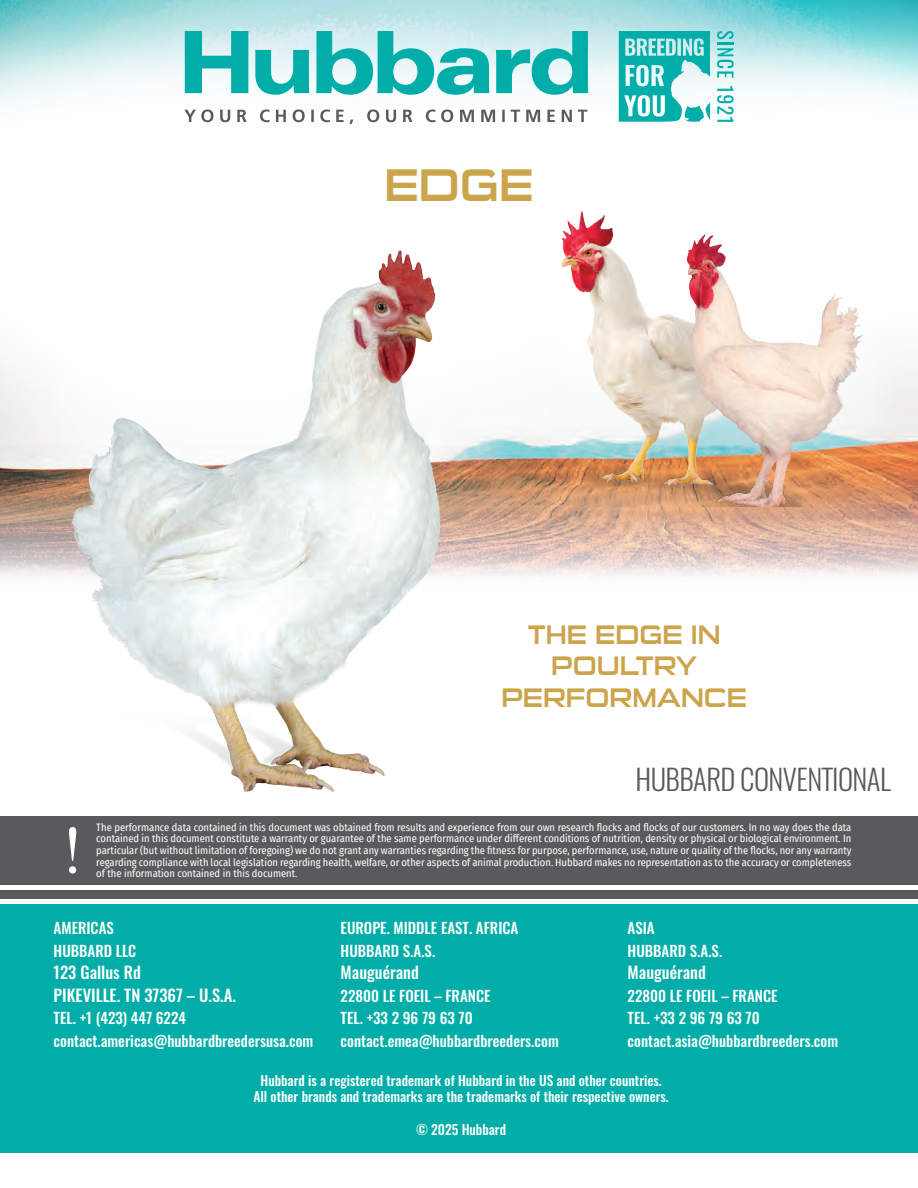
<style>
.page{position:relative;width:918px;height:1188px;background:#fff}
.page>*{position:absolute;margin:0;border:0;box-sizing:border-box;transform-origin:0 0}
.t1{font:45px "Sui Generis Rg";color:#cba44c}
.t2{font:300 28.8px "Oswald";letter-spacing:-.02em;color:#5a5a5d}
.t3{font:26.4px "Sui Generis Rg";color:#cba44c}
.t4{font:500 16.5px "Oswald";color:#fff}
.t5{font:500 15px "Oswald";color:#fff}
.t6{font:500 13.5px "Oswald";color:#fff}
.t7{font:10.5px/11.7px "Fira Sans Condensed";color:#fff;text-align:justify}
</style>
<div class="page">
<div style="left:0;top:904px;width:918px;height:248px;background:#00ada8"></div>
<div style="left:0;top:816px;width:918px;height:68px;background:#5a5a5d"></div>
<div style="left:0;top:890px;width:918px;height:8px;background:#5a5a5d"></div>
<img style="left:0;top:0;width:918px;height:122px">
<img style="left:525px;top:355px;width:393px;height:221px">
<img style="left:555px;top:210px;width:129px;height:289px">
<img style="left:684px;top:234px;width:204px;height:273px">
<svg style="left:619px;top:31px;width:91px;height:91px"></svg>
<svg style="left:717px;top:31px;width:17px;height:47px"></svg>
<svg style="left:717px;top:86px;width:17px;height:36px"></svg>
<svg style="left:185px;top:31px;width:63px;height:62px"></svg>
<svg style="left:255px;top:50px;width:54px;height:45px;background:#55c7c5"></svg>
<svg style="left:316px;top:31px;width:173px;height:64px;background:#6acdcc"></svg>
<svg style="left:496px;top:31px;width:92px;height:64px;background:#6ececd"></svg>
<svg style="left:184px;top:109px;width:403px;height:15px"></svg>
<img style="left:0;top:250px;width:525px;height:543px">
<svg style="left:69px;top:754px;width:7px;height:39px"></svg>
<p class="t1" style="left:384px;top:159px;width:151px">EDGE</p>
<p class="t3" style="left:528px;top:619px;width:194px">THE EDGE IN</p>
<p class="t3" style="left:551px;top:651px;width:147px">POULTRY</p>
<p class="t3" style="left:501px;top:683px;width:247px">PERFORMANCE</p>
<p class="t2" style="left:636px;top:760px;width:257px">HUBBARD CONVENTIONAL</p>
<p class="t7" style="left:96px;top:821px;width:757px">The performance data contained in this document was obtained from results and experience from our own research flocks and flocks of our customers. In no way does the data contained in this document constitute a warranty or guarantee of the same performance under different conditions of nutrition, density or physical or biological environment. In particular (but without limitation of foregoing) we do not grant any warranties regarding the fitness for purpose, performance, use, nature or quality of the flocks, nor any warranty regarding compliance with local legislation regarding health, welfare, or other aspects of animal production. Hubbard makes no representation as to the accuracy or completeness of the information contained in this document.</p>
<p class="t5" style="left:54px;top:920px;width:62px">AMERICAS</p>
<p class="t5" style="left:54px;top:943px;width:84px">HUBBARD LLC</p>
<p class="t4" style="left:54px;top:964px;width:89px">123 Gallus Rd</p>
<p class="t4" style="left:54px;top:987px;width:184px">PIKEVILLE. TN 37367 – U.S.A.</p>
<p class="t5" style="left:54px;top:1010px;width:134px">TEL. +1 (423) 447 6224</p>
<p class="t5" style="left:54px;top:1033px;width:261px">contact.americas@hubbardbreedersusa.com</p>
<p class="t5" style="left:628px;top:920px;width:29px">ASIA</p>
<p class="t5" style="left:628px;top:943px;width:96px">HUBBARD S.A.S.</p>
<p class="t4" style="left:628px;top:964px;width:80px">Mauguérand</p>
<p class="t5" style="left:628px;top:988px;width:151px">22800 LE FOEIL – FRANCE</p>
<p class="t5" style="left:628px;top:1010px;width:134px">TEL. +33 2 96 79 63 70</p>
<p class="t5" style="left:628px;top:1033px;width:212px">contact.asia@hubbardbreeders.com</p>
<p class="t6" style="left:260px;top:1073px;width:403px">Hubbard is a registered trademark of Hubbard in the US and other countries.</p>
<p class="t6" style="left:253px;top:1090px;width:417px">All other brands and trademarks are the trademarks of their respective owners.</p>
<p class="t6" style="left:416px;top:1123px;width:92px">© 2025 Hubbard</p>
<p class="t5" style="left:341px;top:920px;width:179px">EUROPE. MIDDLE EAST. AFRICA</p>
<p class="t5" style="left:341px;top:943px;width:96px">HUBBARD S.A.S.</p>
<p class="t4" style="left:341px;top:964px;width:80px">Mauguérand</p>
<p class="t5" style="left:341px;top:988px;width:151px">22800 LE FOEIL – FRANCE</p>
<p class="t5" style="left:341px;top:1010px;width:134px">TEL. +33 2 96 79 63 70</p>
<p class="t5" style="left:341px;top:1033px;width:220px">contact.emea@hubbardbreeders.com</p>
</div>
